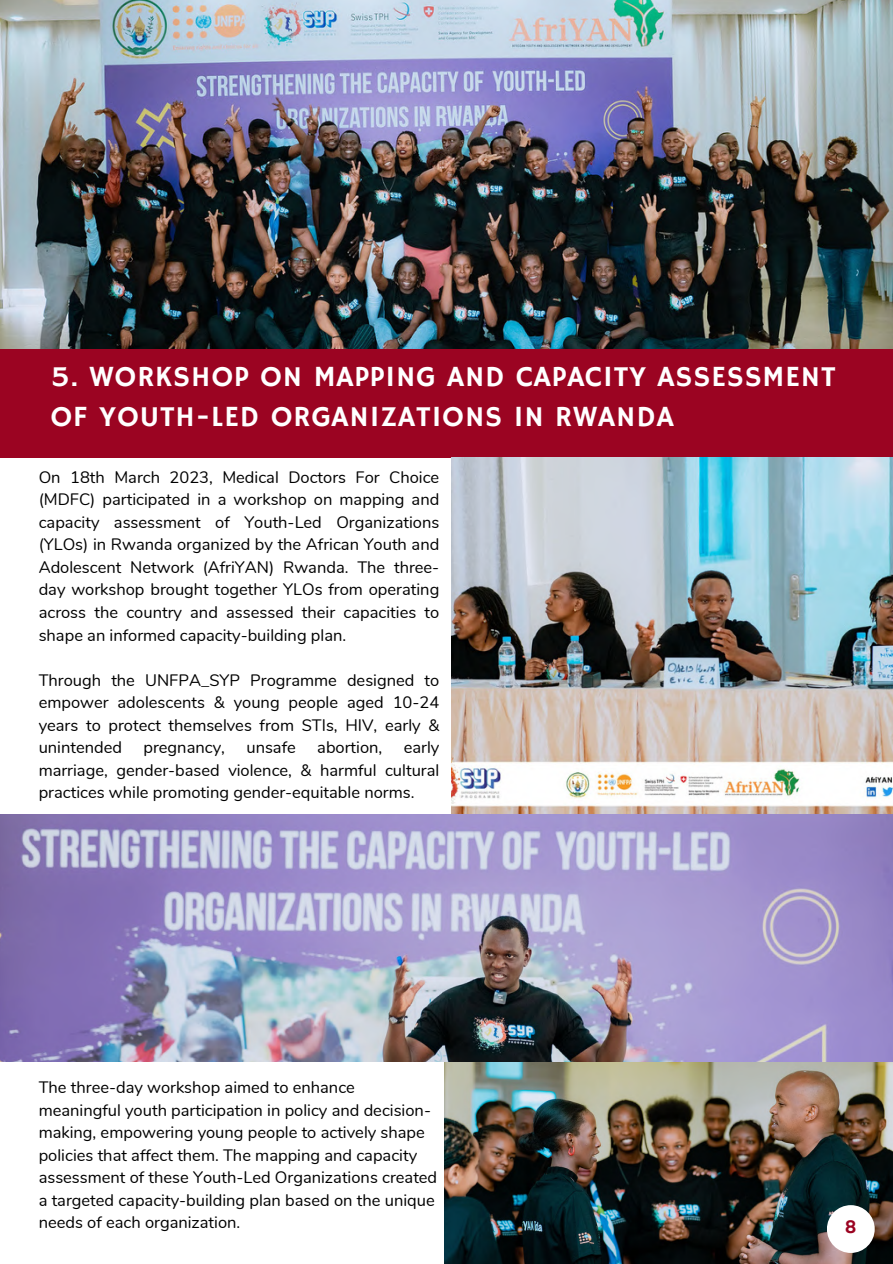
<style>
.page{position:relative;width:893px;height:1264px;background:#fff}
.page>*{position:absolute;margin:0;border:0;box-sizing:border-box;transform-origin:0 0}
.t1{font:29.1px/40.5px "Hammersmith One";letter-spacing:.03em;color:#fff}
.t2{font:700 18px "Garet";color:#9b0422}
.t3{font:16.5px/22.5px "Nunito";color:#000;text-align:justify}
</style>
<div class="page">
<img style="left:0;top:0;width:892px;height:349px">
<div style="left:0;top:349px;width:892px;height:108px;background:#9b0422"></div>
<img style="left:451px;top:457px;width:441px;height:356px">
<img style="left:0;top:814px;width:892px;height:247px">
<img style="left:444px;top:1062px;width:448px;height:201px">
<div style="left:826px;top:1205px;width:48px;height:47px;background:#fff;border-radius:50%"></div>
<p class="t1" style="left:50px;top:357px;width:786px">5. WORKSHOP ON MAPPING AND CAPACITY ASSESSMENT<br>OF YOUTH-LED ORGANIZATIONS IN RWANDA</p>
<p class="t3" style="left:39px;top:466px;width:402px">On 18th March 2023, Medical Doctors For Choice (MDFC) participated in a workshop on mapping and capacity assessment of Youth-Led Organizations (YLOs) in Rwanda organized by the African Youth and Adolescent Network (AfriYAN) Rwanda. The three&shy;day workshop brought together YLOs from operating across the country and assessed their capacities to shape an informed capacity-building plan.</p>
<p class="t3" style="left:39px;top:669px;width:402px">Through the UNFPA_SYP Programme designed to empower adolescents &amp; young people aged 10-24 years to protect themselves from STIs, HIV, early &amp; unintended</p>
<p class="t3" style="left:39px;top:736px;width:402px;text-indent:365px">early marriage, gender-based violence, &amp; harmful cultural practices while promoting gender-equitable norms.</p>
<p class="t3" style="left:143px;top:736px;width:83px">pregnancy,</p>
<p class="t3" style="left:246px;top:736px;width:51px">unsafe</p>
<p class="t3" style="left:317px;top:736px;width:67px">abortion,</p>
<p class="t3" style="left:39px;top:1076px;width:400px;text-align:left">The three-day workshop aimed to enhance meaningful youth participation in policy and decision&shy;making, empowering young people to actively shape policies that affect them. The mapping and capacity assessment of these Youth-Led Organizations created a targeted capacity-building plan based on the unique needs of each organization.</p>
<p class="t2" style="left:845px;top:1213px;width:13px">8</p>
</div>
